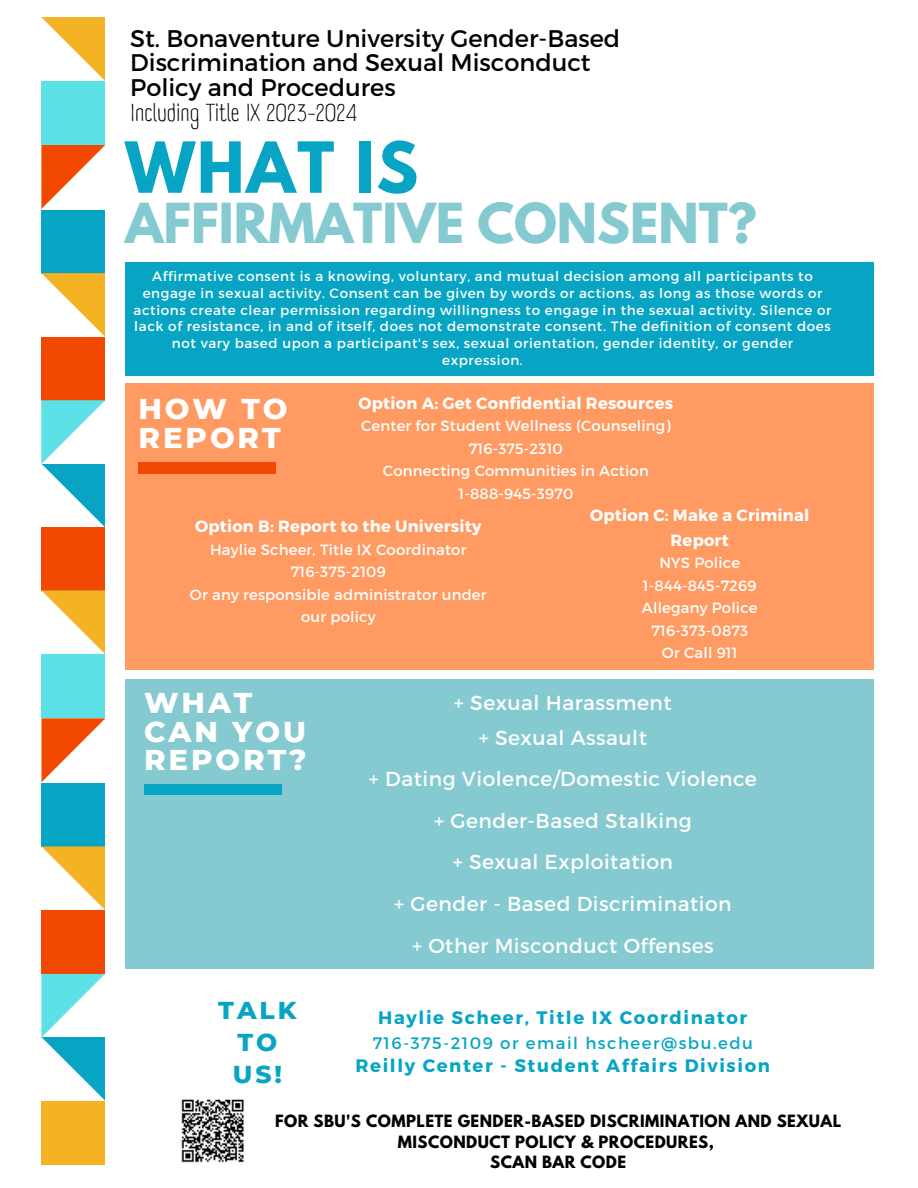
<style>
.page{position:relative;width:918px;height:1188px;background:#fff}
.page>*{position:absolute;margin:0;border:0;box-sizing:border-box;transform-origin:0 0}
.t1{font:700 62.4px "League Spartan";letter-spacing:.03em;color:#07a5c3}
.t2{font:700 48.9px "League Spartan";color:#85cad0}
.t3{font:800 29.25px/28.2px "Montserrat";letter-spacing:.1em;color:#fff}
.t4{font:800 24.9px/31.7px "Montserrat";letter-spacing:.12em;color:#07a5c3;text-align:center}
.t5{font:24px/24.8px "Montserrat";color:#000}
.t6{font:24px "A Day Without Sun Text";color:#000}
.t7{font:20.25px "Montserrat";letter-spacing:.025em;color:#fff}
.t8{font:700 18px "Montserrat";letter-spacing:.09em;color:#07a5c3}
.t9{font:16.5px "Montserrat";letter-spacing:.09em;color:#07a5c3}
.t10{font:700 16.35px/24.8px "Montserrat";letter-spacing:.015em;color:#fff;text-align:center}
.t11{font:700 15px/20.2px "League Spartan";letter-spacing:.03em;color:#000;text-align:center}
.t12{font:14.85px/22.5px "Montserrat";letter-spacing:.015em;color:#fff;text-align:center}
.t13{font:13.5px/16.8px "Montserrat";letter-spacing:.045em;color:#fff;text-align:center}
</style>
<div class="page">
<div style="left:125px;top:679px;width:749px;height:290px;background:#85cad0"></div>
<div style="left:125px;top:384px;width:749px;height:286px;background:#ff9b62"></div>
<div style="left:125px;top:262px;width:749px;height:114px;background:#07a5c3"></div>
<div style="left:138px;top:463px;width:138px;height:11px;background:#f14902"></div>
<div style="left:144px;top:784px;width:138px;height:11px;background:#07a5c3"></div>
<div style="left:41px;top:1101px;width:64px;height:64px;background:#f4b324"></div>
<div style="left:41px;top:527px;width:64px;height:64px;background:#f14902"></div>
<div style="left:41px;top:910px;width:64px;height:64px;background:#f14902"></div>
<div style="left:41px;top:337px;width:64px;height:64px;background:#f14902"></div>
<div style="left:41px;top:654px;width:64px;height:64px;background:#5ce1e6"></div>
<div style="left:41px;top:81px;width:64px;height:64px;background:#5ce1e6"></div>
<div style="left:41px;top:783px;width:64px;height:64px;background:#07a5c3"></div>
<div style="left:41px;top:210px;width:64px;height:64px;background:#07a5c3"></div>
<svg style="left:41px;top:974px;width:64px;height:127px"></svg>
<svg style="left:41px;top:400px;width:64px;height:127px"></svg>
<svg style="left:42px;top:718px;width:63px;height:64px"></svg>
<svg style="left:41px;top:145px;width:64px;height:64px"></svg>
<svg style="left:41px;top:846px;width:64px;height:64px"></svg>
<svg style="left:41px;top:273px;width:64px;height:64px"></svg>
<svg style="left:41px;top:590px;width:64px;height:64px"></svg>
<svg style="left:41px;top:17px;width:64px;height:64px"></svg>
<img style="left:181px;top:1099px;width:63px;height:64px">
<p class="t5" style="left:130px;top:25px;width:492px">St. Bonaventure University Gender-Based<br>Discrimination and Sexual Misconduct<br>Policy and Procedures</p>
<p class="t6" style="left:130px;top:98px;width:229px">Including Title IX 2023-2024</p>
<p class="t1" style="left:125px;top:137px;width:295px">WHAT IS</p>
<p class="t2" style="left:125px;top:199px;width:633px">AFFIRMATIVE CONSENT?</p>
<p class="t13" style="left:133px;top:267px;width:700px">Affirmative consent is a knowing, voluntary, and mutual decision among all participants to engage in sexual activity. Consent can be given by words or actions, as long as those words or actions create clear permission regarding willingness to engage in the sexual activity. Silence or lack of resistance, in and of itself, does not demonstrate consent. The definition of consent does not vary based upon a participant's sex, sexual orientation, gender identity, or gender expression.</p>
<p class="t3" style="left:138px;top:395px;width:151px">HOW TO<br>REPORT</p>
<p class="t10" style="left:359px;top:390px;width:316px">Option A: Get Confidential Resources</p>
<p class="t12" style="left:361px;top:414px;width:311px">Center for Student Wellness (Counseling)</p>
<p class="t12" style="left:469px;top:437px;width:95px">716-375-2310</p>
<p class="t12" style="left:383px;top:459px;width:267px">Connecting Communities in Action</p>
<p class="t12" style="left:459px;top:482px;width:116px">1-888-945-3970</p>
<p class="t10" style="left:195px;top:513px;width:288px">Option B: Report to the University</p>
<p class="t12" style="left:210px;top:537px;width:258px">Haylie Scheer, Title IX Coordinator</p>
<p class="t12" style="left:291px;top:560px;width:97px">716-375-2109</p>
<p class="t12" style="left:190px;top:582px;width:298px">Or any responsible administrator under our policy</p>
<p class="t10" style="left:590px;top:502px;width:221px">Option C: Make a Criminal<br>Report</p>
<p class="t12" style="left:659px;top:551px;width:82px">NYS Police</p>
<p class="t12" style="left:643px;top:573px;width:115px">1-844-845-7269</p>
<p class="t12" style="left:642px;top:596px;width:117px">Allegany Police</p>
<p class="t12" style="left:651px;top:618px;width:98px">716-373-0873</p>
<p class="t12" style="left:662px;top:641px;width:77px">Or Call 911</p>
<p class="t3" style="left:144px;top:689px;width:164px">WHAT<br>CAN YOU<br>REPORT?</p>
<p class="t4" style="left:218px;top:994px;width:80px">TALK<br>TO<br>US!</p>
<p class="t7" style="left:454px;top:689px;width:219px">+ Sexual Harassment</p>
<p class="t7" style="left:479px;top:724px;width:170px">+ Sexual Assault</p>
<p class="t7" style="left:369px;top:766px;width:389px">+ Dating Violence/Domestic Violence</p>
<p class="t7" style="left:434px;top:807px;width:259px">+ Gender-Based Stalking</p>
<p class="t7" style="left:453px;top:849px;width:222px">+ Sexual Exploitation</p>
<p class="t7" style="left:394px;top:891px;width:339px">+ Gender - Based Discrimination</p>
<p class="t7" style="left:412px;top:932px;width:303px">+ Other Misconduct Offenses</p>
<p class="t8" style="left:378px;top:1006px;width:371px">Haylie Scheer, Title IX Coordinator</p>
<p class="t9" style="left:373px;top:1033px;width:382px">716-375-2109 or email hscheer@sbu.edu</p>
<p class="t8" style="left:356px;top:1054px;width:416px">Reilly Center - Student Affairs Division</p>
<p class="t11" style="left:275px;top:1113px;width:568px">FOR SBU'S COMPLETE GENDER-BASED DISCRIMINATION AND SEXUAL<br>MISCONDUCT POLICY &amp; PROCEDURES,</p>
<p class="t11" style="left:490px;top:1154px;width:137px">SCAN BAR CODE</p>
</div>
